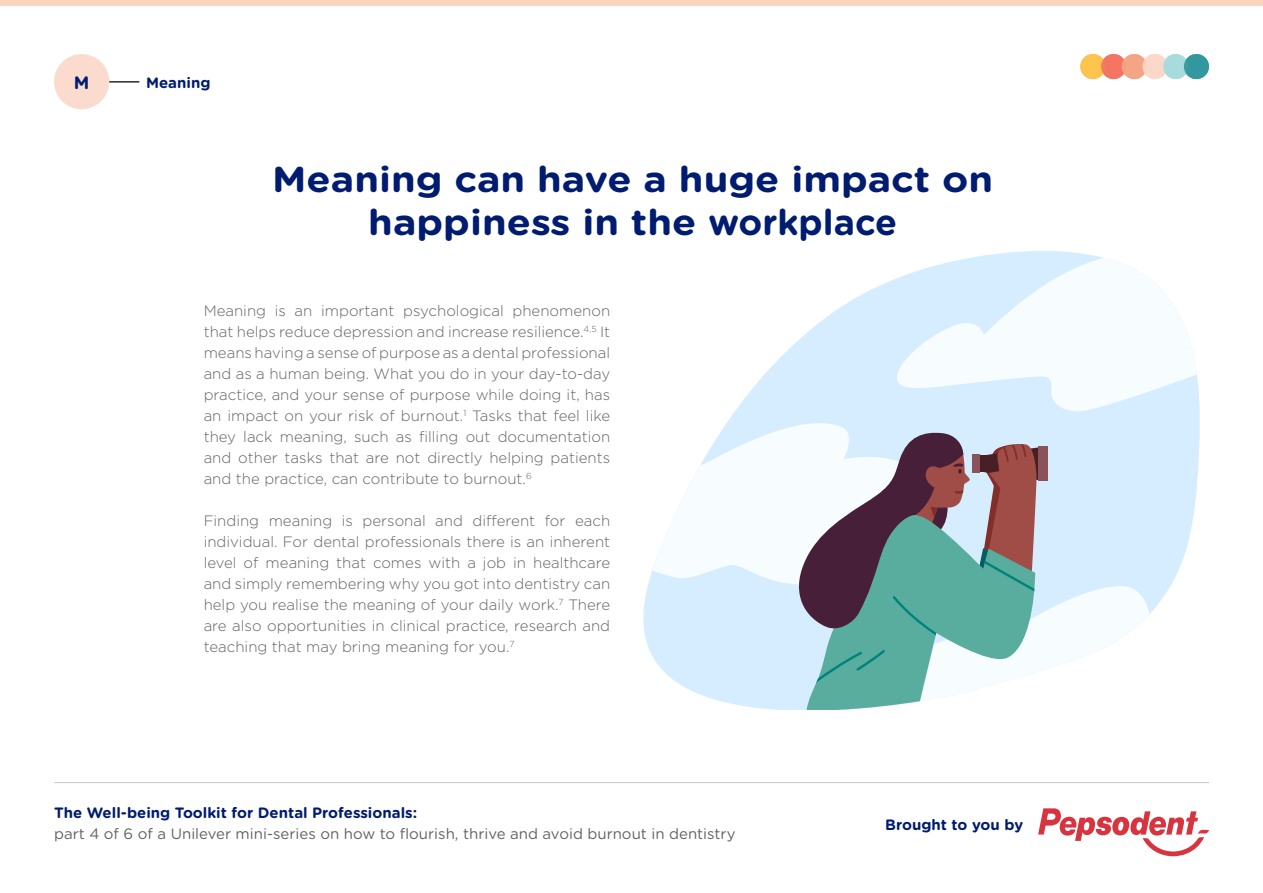
<style>
.page{position:relative;width:1263px;height:893px;background:#fff}
.page>*{position:absolute;margin:0;border:0;box-sizing:border-box;transform-origin:0 0}
.t1{font:700 36px/42.6px "Gotham Rounded";color:#001c70;text-align:center;scale:1.1 1}
.t2{font:700 18px "Gotham Rounded";color:#001c70}
.t3{font:300 15px/21px "Gotham HTF";color:#636366;text-align:justify}
.t4{font:15px "Gotham Rounded";color:#636366}
.t5{font:700 15px "Gotham Rounded";color:#001c70}
</style>
<div class="page">
<hr style="left:54px;top:782px;width:1155px;height:1px;background:#c7c8ca">
<div style="left:54px;top:54px;width:55px;height:55px;background:#fcd8ca;border-radius:50%"></div>
<div style="left:0;top:0;width:1263px;height:6px;background:#fbd3bc"></div>
<hr style="left:109px;top:82px;width:30px;height:1px;background:#231f20">
<div style="left:1080px;top:54px;width:25px;height:25px;background:#ffc74f;border-radius:50%"></div>
<div style="left:1101px;top:54px;width:25px;height:25px;background:#f37461;border-radius:50%"></div>
<div style="left:1122px;top:54px;width:25px;height:25px;background:#f4a584;border-radius:50%"></div>
<div style="left:1142px;top:54px;width:25px;height:25px;background:#fcd8ca;border-radius:50%"></div>
<div style="left:1163px;top:54px;width:25px;height:25px;background:#a6dcde;border-radius:50%"></div>
<div style="left:1184px;top:54px;width:25px;height:25px;background:#31979c;border-radius:50%"></div>
<svg style="left:1038px;top:808px;width:171px;height:48px"></svg>
<svg style="left:643px;top:282px;width:557px;height:428px;fill:#d6edff"></svg>
<svg style="left:888px;top:251px;width:312px;height:161px"></svg>
<svg style="left:643px;top:410px;width:300px;height:187px"></svg>
<svg style="left:792px;top:426px;width:361px;height:284px"></svg>
<p class="t2" style="left:74px;top:69px;width:17px">M</p>
<p class="t5" style="left:146px;top:71px;width:66px">Meaning</p>
<p class="t1" style="left:272px;top:156px;width:657px">Meaning can have a huge impact on happiness in the workplace</p>
<p class="t3" style="left:204px;top:300px;width:408px">Meaning is an important psychological phenomenon that helps reduce depression and increase resilience.<sup>4,5</sup> It means having a sense of purpose as a dental professional and as a human being. What you do in your day-to-day practice, and your sense of purpose while doing it, has an impact on your risk of burnout.<sup>1</sup> Tasks that feel like they lack meaning, such as filling out documentation and other tasks that are not directly helping patients and the practice, can contribute to burnout.<sup>6</sup></p>
<p class="t3" style="left:204px;top:510px;width:408px">Finding meaning is personal and different for each individual. For dental professionals there is an inherent level of meaning that comes with a job in healthcare and simply remembering why you got into dentistry can help you realise the meaning of your daily work.<sup>7</sup> There are also opportunities in clinical practice, research and teaching that may bring meaning for you.<sup>7</sup></p>
<p class="t5" style="left:54px;top:802px;width:365px">The Well-being Toolkit for Dental Professionals:</p>
<p class="t4" style="left:54px;top:824px;width:683px">part 4 of 6 of a Unilever mini-series on how to flourish, thrive and avoid burnout in dentistry</p>
<p class="t5" style="left:885px;top:813px;width:139px">Brought to you by</p>
</div>
